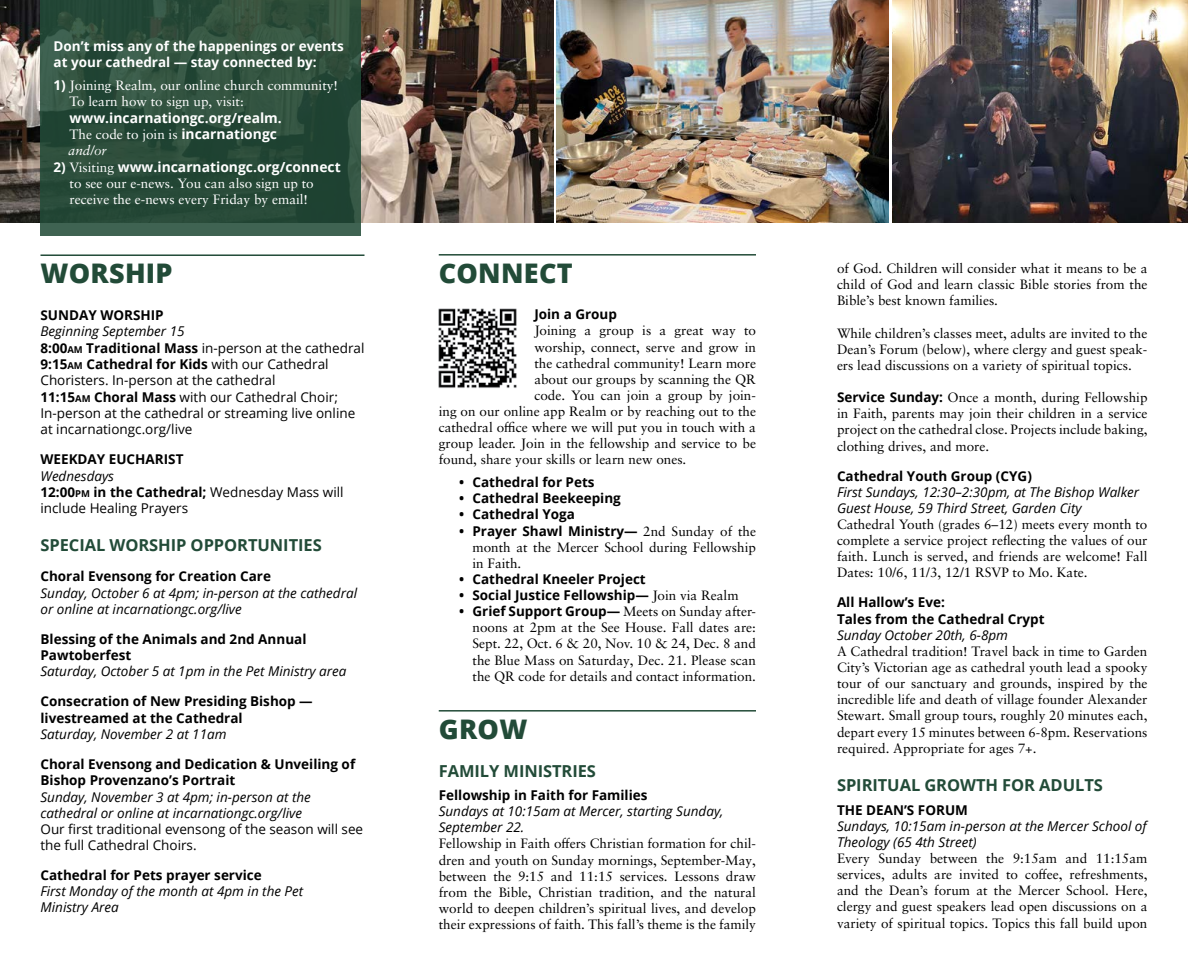
<style>
.page{position:relative;width:1188px;height:972px;background:#fff}
.page>*{position:absolute;margin:0;border:0;box-sizing:border-box;transform-origin:0 0}
.t1{font:800 27px "Open Sans";letter-spacing:.01em;color:#224b38}
.t2{font:700 16.5px "Open Sans";letter-spacing:-.005em;color:#224b38}
.t3{font:700 13.8px "Open Sans";color:#fff}
.t4{font:13.5px/16px "Sabon LT Pro";color:#000;text-align:justify}
.t5{font:700 13.5px/16.5px "Open Sans";color:#000}
.t6{font:italic 13.5px/16px "Open Sans";color:#000}
.t7{font:13.5px/16.4px "Open Sans";color:#000}
.t8{font:13.5px/16px "Sabon LT Pro";color:#fff}
.t9{font:700 13.5px/16.5px "Open Sans";color:#fff}
.s1{font-family:"Open Sans";font-weight:700}
.s2{font-family:"Open Sans";font-weight:700;font-size:13.8px}
.s3{font-style:italic}
.s4{font-size:13.5px}
.s5{font-family:"Sabon LT Pro";font-weight:400;font-size:13.5px}
.s6{font-weight:700}
.s7{font-weight:700;font-size:9.45px}
.s8{font-family:"Sabon LT Pro";font-weight:400}
</style>
<div class="page">
<img style="left:0;top:0;width:554px;height:223px">
<hr style="left:40px;top:254px;width:324px;height:2px;background:#224b38">
<svg style="left:40px;top:0;width:321px;height:236px;background:#2c4e3c"></svg>
<hr style="left:439px;top:254px;width:317px;height:2px;background:#224b38">
<hr style="left:439px;top:710px;width:317px;height:2px;background:#224b38">
<img style="left:892px;top:0;width:296px;height:223px">
<img style="left:557px;top:0;width:331px;height:223px">
<img style="left:438px;top:308px;width:79px;height:80px">
<p class="t9" style="left:54px;top:37px;width:292px">Don’t miss any of the happenings or events at your cathedral — stay connected by:</p>
<p class="t8" style="left:70px;top:77px;width:270px;text-indent:-16px"><span class="s1">1)</span> Joining Realm, our online church community!<br>To learn how to sign up, visit:</p>
<p class="t3" style="left:70px;top:108px;width:214px">www.incarnationgc.org/realm.</p>
<p class="t8" style="left:69px;top:126px;width:210px">The code to join is <span class="s2">incarnationgc </span><span class="s3">and/or</span></p>
<p class="t3" style="left:54px;top:157px;width:289px"><span class="s4">2)</span> <span class="s5">Visiting</span> www.incarnationgc.org/connect</p>
<p class="t8" style="left:70px;top:175px;width:246px">to see our e-news. You can also sign up to receive the e-news every Friday by email!</p>
<h1 class="t1" style="left:40px;top:253px;width:134px">WORSHIP</h1>
<p class="t5" style="left:40px;top:306px;width:125px">SUNDAY WORSHIP</p>
<p class="t7" style="left:40px;top:323px;width:325px"><span class="s3">Beginning September 15<br></span><span class="s6">8:00</span><span class="s7">AM</span> <span class="s6">Traditional Mass</span> in-person at the cathedral <span class="s6">9:15</span><span class="s7">AM</span> <span class="s6">Cathedral for Kids</span> with our Cathedral Choristers. In-person at the cathedral<br><span class="s6">11:15</span><span class="s7">AM</span> <span class="s6">Choral Mass</span> with our Cathedral Choir; In-person at the cathedral or streaming live online at incarnationgc.org/live</p>
<p class="t5" style="left:41px;top:451px;width:145px">WEEKDAY EUCHARIST</p>
<p class="t7" style="left:40px;top:467px;width:305px"><span class="s3">Wednesdays<br></span><span class="s6">12:00</span><span class="s7">PM</span> <span class="s6">in the Cathedral;</span> Wednesday Mass will include Healing Prayers</p>
<p class="t2" style="left:40px;top:534px;width:283px">SPECIAL WORSHIP OPPORTUNITIES</p>
<p class="t5" style="left:40px;top:568px;width:232px">Choral Evensong for Creation Care</p>
<p class="t6" style="left:40px;top:584px;width:318px">Sunday, October 6 at 4pm; in-person at the cathedral or online at incarnationgc.org/live</p>
<p class="t5" style="left:40px;top:630px;width:267px">Blessing of the Animals and 2nd Annual<br>Pawtoberfest</p>
<p class="t6" style="left:40px;top:663px;width:308px">Saturday, October 5 at 1pm in the Pet Ministry area</p>
<p class="t5" style="left:40px;top:693px;width:274px">Consecration of New Presiding Bishop — livestreamed at the Cathedral</p>
<p class="t6" style="left:40px;top:726px;width:188px">Saturday, November 2 at 11am</p>
<p class="t5" style="left:40px;top:755px;width:316px">Choral Evensong and Dedication &amp; Unveiling of<br>Bishop Provenzano’s Portrait</p>
<p class="t6" style="left:40px;top:788px;width:272px">Sunday, November 3 at 4pm; in-person at the cathedral or online at incarnationgc.org/live</p>
<p class="t7" style="left:40px;top:821px;width:324px">Our first traditional evensong of the season will see the full Cathedral Choirs.</p>
<p class="t5" style="left:40px;top:866px;width:223px">Cathedral for Pets prayer service</p>
<p class="t6" style="left:40px;top:883px;width:264px">First Monday of the month at 4pm in the Pet<br>Ministry Area</p>
<h1 class="t1" style="left:439px;top:252px;width:136px">CONNECT</h1>
<p class="t5" style="left:534px;top:306px;width:84px">Join a Group</p>
<p class="t4" style="left:534px;top:322px;width:223px">Joining a group is a great way to</p>
<p class="t4" style="left:534px;top:338px;width:223px">worship, connect, serve and grow in</p>
<p class="t4" style="left:534px;top:355px;width:223px">the cathedral community! Learn more</p>
<p class="t4" style="left:534px;top:371px;width:223px">about our groups by scanning the QR</p>
<p class="t4" style="left:534px;top:387px;width:223px">code. You can join a group by join-</p>
<p class="t4" style="left:439px;top:403px;width:319px">ing on our online app Realm or by reaching out to the</p>
<p class="t4" style="left:439px;top:419px;width:319px">cathedral office where we will put you in touch with a</p>
<p class="t4" style="left:439px;top:435px;width:319px">group leader. Join in the fellowship and service to be</p>
<p class="t4" style="left:439px;top:451px;width:249px">found, share your skills or learn new ones.</p>
<p class="t5" style="left:459px;top:474px;width:137px">• Cathedral for Pets</p>
<p class="t5" style="left:459px;top:490px;width:163px">• Cathedral Beekeeping</p>
<p class="t5" style="left:459px;top:506px;width:117px">• Cathedral Yoga</p>
<p class="t5" style="left:459px;top:522px;width:299px">• Prayer Shawl Ministry— <span class="s8">2nd Sunday of the</span></p>
<p class="t4" style="left:473px;top:539px;width:285px">month at the Mercer School during Fellowship in Faith.</p>
<p class="t5" style="left:459px;top:570px;width:188px">• Cathedral Kneeler Project</p>
<p class="t5" style="left:459px;top:587px;width:281px">• Social Justice Fellowship— <span class="s8">Join via Realm</span></p>
<p class="t5" style="left:459px;top:603px;width:298px">• Grief Support Group— <span class="s8">Meets on Sunday after-</span></p>
<p class="t4" style="left:473px;top:619px;width:285px">noons at 2pm at the See House. Fall dates are:<br>Sept. 22, Oct. 6 &amp; 20, Nov. 10 &amp; 24, Dec. 8 and the Blue Mass on Saturday, Dec. 21. Please scan the QR code for details and contact information.</p>
<h1 class="t1" style="left:439px;top:708px;width:90px">GROW</h1>
<p class="t2" style="left:439px;top:759px;width:159px">FAMILY MINISTRIES</p>
<p class="t5" style="left:439px;top:787px;width:210px">Fellowship in Faith for Families</p>
<p class="t6" style="left:439px;top:803px;width:286px">Sundays at 10:15am at Mercer, starting Sunday,<br>September 22.</p>
<p class="t4" style="left:439px;top:835px;width:319px">Fellowship in Faith offers Christian formation for chil&shy;dren and youth on Sunday mornings, September-May, between the 9:15 and 11:15 services. Lessons draw from the Bible, Christian tradition, and the natural world to deepen children’s spiritual lives, and develop their expressions of faith. This fall’s theme is the family</p>
<p class="t4" style="left:837px;top:260px;width:312px">of God. Children will consider what it means to be a child of God and learn classic Bible stories from the Bible’s best known families.</p>
<p class="t4" style="left:837px;top:325px;width:312px">While children’s classes meet, adults are invited to the Dean’s Forum (below), where clergy and guest speak&shy;ers lead discussions on a variety of spiritual topics.</p>
<p class="t4" style="left:837px;top:389px;width:312px"><span class="s1">Service Sunday:</span> Once a month, during Fellowship in Faith, parents may join their children in a service project on the cathedral close. Projects include baking, clothing drives, and more.</p>
<p class="t5" style="left:837px;top:467px;width:196px">Cathedral Youth Group (CYG)</p>
<p class="t6" style="left:837px;top:483px;width:304px">First Sundays, 12:30–2:30pm, at The Bishop Walker<br>Guest House, 59 Third Street, Garden City</p>
<p class="t4" style="left:837px;top:516px;width:312px">Cathedral Youth (grades 6–12) meets every month to complete a service project reflecting the values of our faith. Lunch is served, and friends are welcome! Fall Dates: 10/6, 11/3, 12/1 RSVP to Mo. Kate.</p>
<p class="t5" style="left:837px;top:594px;width:209px">All Hallow’s Eve:<br>Tales from the Cathedral Crypt</p>
<p class="t6" style="left:837px;top:627px;width:173px">Sunday October 20th, 6-8pm</p>
<p class="t4" style="left:837px;top:643px;width:312px">A Cathedral tradition! Travel back in time to Garden City’s Victorian age as cathedral youth lead a spooky tour of our sanctuary and grounds, inspired by the incredible life and death of village founder Alexander Stewart. Small group tours, roughly 20 minutes each, depart every 15 minutes between 6-8pm. Reservations required. Appropriate for ages 7+.</p>
<p class="t2" style="left:837px;top:774px;width:267px">SPIRITUAL GROWTH FOR ADULTS</p>
<p class="t5" style="left:837px;top:801px;width:132px">THE DEAN’S FORUM</p>
<p class="t6" style="left:837px;top:818px;width:311px">Sundays, 10:15am in-person at the Mercer School of<br>Theology (65 4th Street)</p>
<p class="t4" style="left:837px;top:850px;width:312px">Every Sunday between the 9:15am and 11:15am services, adults are invited to coffee, refreshments, and the Dean’s forum at the Mercer School. Here, clergy and guest speakers lead open discussions on a variety of spiritual topics. Topics this fall build upon</p>
</div>
